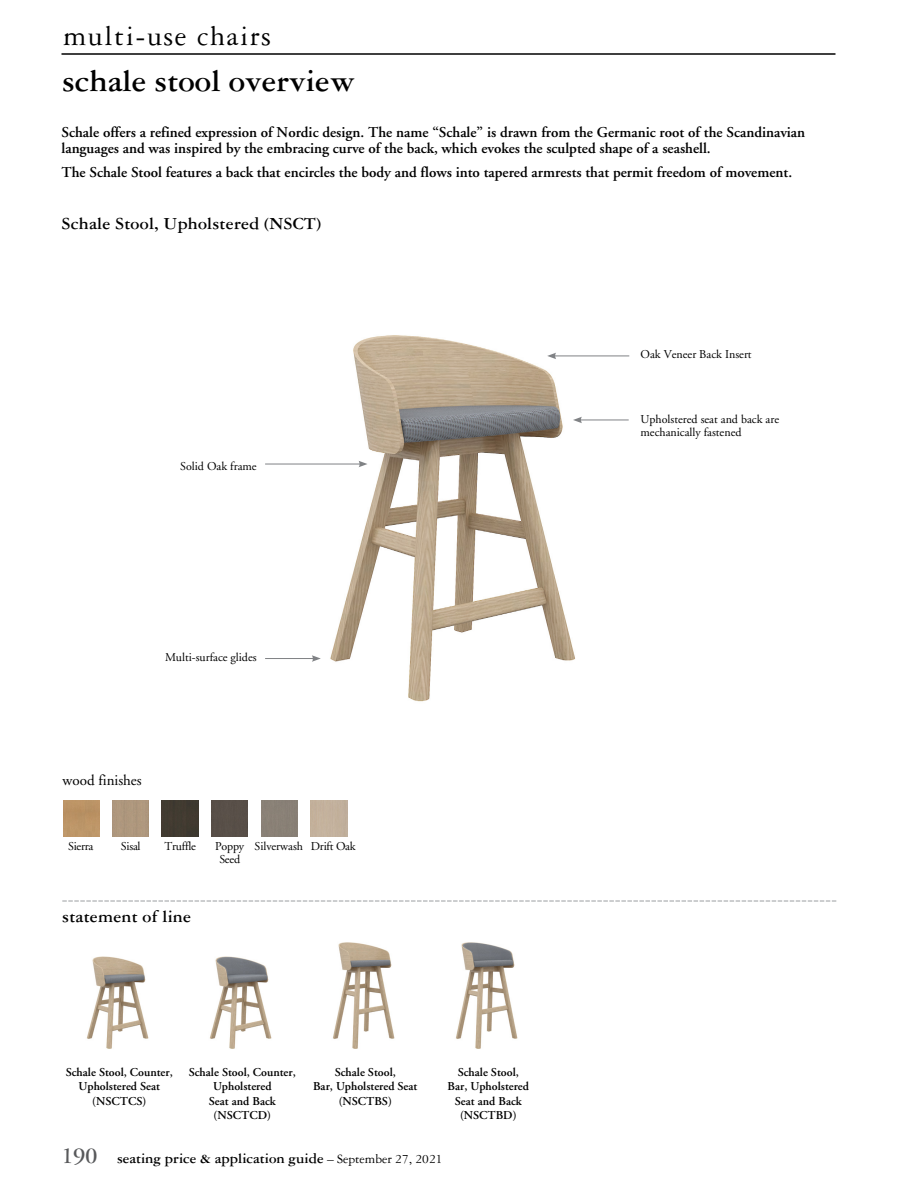
<style>
.page{position:relative;width:918px;height:1188px;background:#fff}
.page>*{position:absolute;margin:0;border:0;box-sizing:border-box;transform-origin:0 0}
.t1{font:700 33px "Garamond Three";color:#000}
.t2{font:30px "Garamond Three";letter-spacing:.05em;color:#000}
.t3{font:700 18px "Garamond Three";letter-spacing:.01em;color:#000}
.t4{font:600 15px/16.5px "Adobe Garamond";color:#000}
.t5{font:700 15px "Garamond Three";color:#000}
.t6{font:15px "Adobe Garamond";color:#000}
.t7{font:600 12px/14.4px "Adobe Garamond";color:#000;text-align:center}
.t8{font:12px/13.5px "Adobe Garamond";color:#000}
.t9{font:12px/13.5px "Adobe Garamond";letter-spacing:-.02em;color:#000;text-align:center}
.s1{font-size:24px;color:#58595b}
.s2{font-weight:400;font-size:13.5px}
</style>
<div class="page">
<hr style="left:62px;top:53px;width:774px;height:2px;background:#000">
<svg style="left:62px;top:900px;width:775px;height:2px"></svg>
<img style="left:271px;top:335px;width:359px;height:367px">
<img style="left:63px;top:800px;width:36px;height:37px">
<img style="left:162px;top:800px;width:36px;height:37px">
<img style="left:212px;top:800px;width:36px;height:37px">
<hr style="left:265px;top:464px;width:96px;height:1px;background:#808285">
<svg style="left:359px;top:461px;width:9px;height:6px"></svg>
<hr style="left:265px;top:658px;width:49px;height:1px;background:#808285">
<svg style="left:312px;top:655px;width:9px;height:7px"></svg>
<hr style="left:554px;top:356px;width:75px;height:1px;background:#808285">
<svg style="left:547px;top:353px;width:9px;height:6px"></svg>
<hr style="left:580px;top:420px;width:49px;height:1px;background:#808285">
<svg style="left:573px;top:417px;width:9px;height:6px"></svg>
<img style="left:87px;top:956px;width:62px;height:93px">
<img style="left:210px;top:956px;width:62px;height:93px">
<img style="left:333px;top:942px;width:62px;height:107px">
<img style="left:456px;top:942px;width:62px;height:107px">
<h2 class="t2" style="left:63px;top:20px;width:210px">multi-use chairs</h2>
<h1 class="t1" style="left:62px;top:63px;width:295px">schale stool overview</h1>
<p class="t4" style="left:62px;top:124px;width:745px">Schale offers a refined expression of Nordic design. The name “Schale” is drawn from the Germanic root of the Scandinavian languages and was inspired by the embracing curve of the back, which evokes the sculpted shape of a seashell.</p>
<p class="t4" style="left:62px;top:165px;width:732px">The Schale Stool features a back that encircles the body and flows into tapered armrests that permit freedom of movement.</p>
<p class="t3" style="left:62px;top:214px;width:261px">Schale Stool, Upholstered (NSCT)</p>
<p class="t8" style="left:180px;top:459px;width:78px">Solid Oak frame</p>
<p class="t8" style="left:165px;top:651px;width:93px">Multi-surface glides</p>
<p class="t6" style="left:63px;top:772px;width:81px">wood finishes</p>
<p class="t8" style="left:68px;top:840px;width:27px">Sierra</p>
<p class="t8" style="left:121px;top:840px;width:21px">Sisal</p>
<p class="t9" style="left:165px;top:840px;width:33px">Truffle</p>
<p class="t9" style="left:215px;top:840px;width:30px">Poppy<br>Seed</p>
<p class="t8" style="left:254px;top:840px;width:103px">Silverwash Drift Oak</p>
<p class="t3" style="left:62px;top:907px;width:130px">statement of line</p>
<p class="t7" style="left:66px;top:1065px;width:109px">Schale Stool, Counter,<br>Upholstered Seat (NSCTCS)</p>
<p class="t7" style="left:448px;top:1065px;width:83px">Schale Stool,<br>Bar, Upholstered<br>Seat and Back (NSCTBD)</p>
<p class="t7" style="left:189px;top:1065px;width:109px">Schale Stool, Counter,<br>Upholstered<br>Seat and Back (NSCTCD)</p>
<p class="t7" style="left:313px;top:1065px;width:106px">Schale Stool,<br>Bar, Upholstered Seat (NSCTBS)</p>
<p class="t5" style="left:62px;top:1150px;width:383px"><span class="s1">190</span> seating price &amp; application guide <span class="s2">– September 27, 2021</span></p>
<p class="t8" style="left:640px;top:348px;width:113px">Oak Veneer Back Insert</p>
<p class="t8" style="left:640px;top:413px;width:140px">Upholstered seat and back are mechanically fastened</p>
</div>
